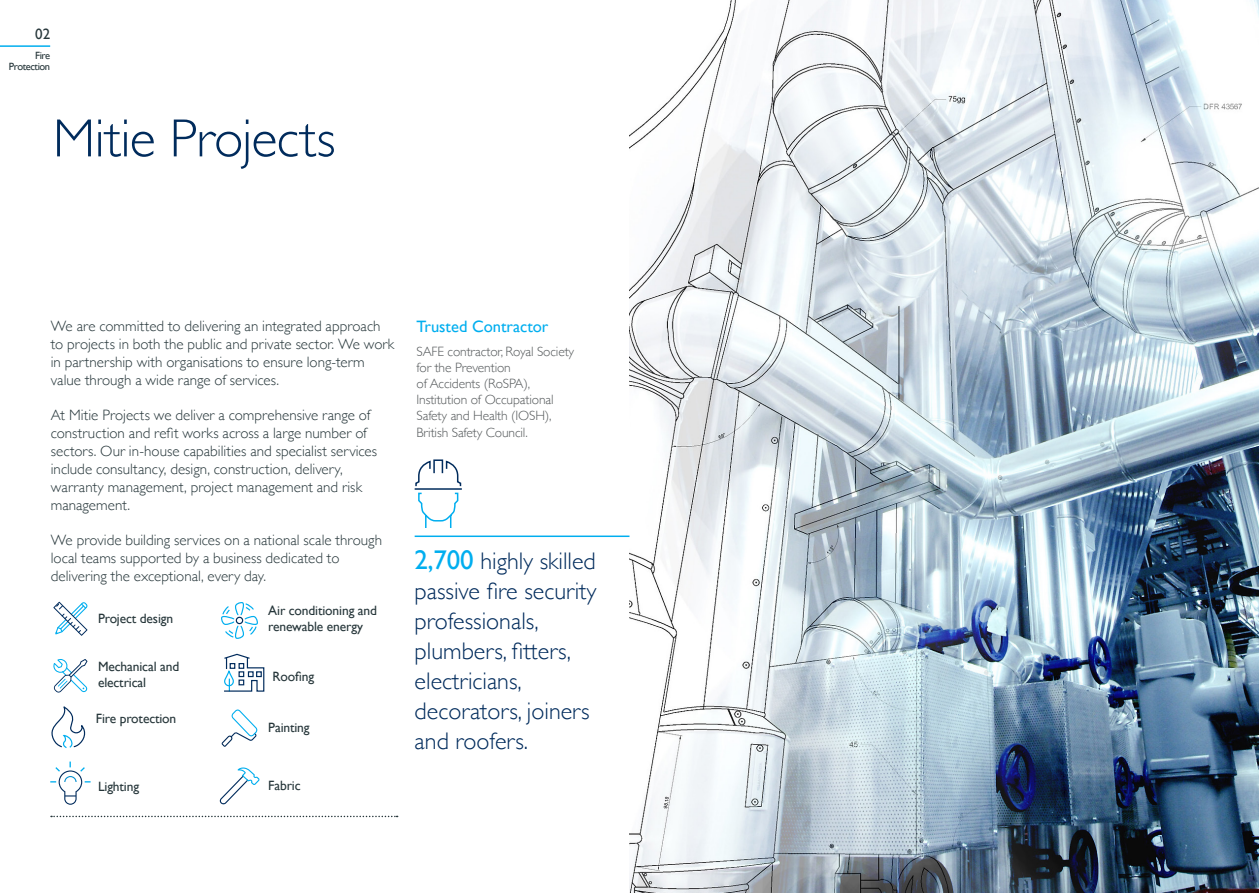
<style>
.page{position:relative;width:1259px;height:893px;background:#fff}
.page>*{position:absolute;margin:0;border:0;box-sizing:border-box;transform-origin:0 0}
.t1{font:300 54px "Gill Sans";letter-spacing:-.01em;color:#002b5c}
.Infographic{font:300 24px/30px "Gill Sans";color:#002b5c}
.Headers{font:16.5px "Gill Sans";color:#00aeef}
.Body{font:300 15px/18px "Gill Sans";color:#26363a}
.t2{font:15px "Gill Sans";color:#26363a}
.Accreditation_body{font:300 13.5px/16.2px "Gill Sans";letter-spacing:-.01em;color:#565a5c}
.Bullets{font:13.5px/16.5px "Gill Sans";letter-spacing:-.01em;color:#26363a}
.t3{font:10.5px/10.5px "Gill Sans";letter-spacing:-.04em;color:#26363a;text-align:right}
.s1{font-weight:400;font-size:27px;color:#00aeef}
</style>
<div class="page">
<hr style="left:0;top:45px;width:50px;height:2px;background:#00aeef">
<img style="left:629px;top:0;width:630px;height:893px">
<svg style="left:50px;top:762px;width:41px;height:43px"></svg>
<svg style="left:221px;top:602px;width:37px;height:37px"></svg>
<svg style="left:51px;top:706px;width:35px;height:42px"></svg>
<svg style="left:222px;top:709px;width:36px;height:38px"></svg>
<svg style="left:53px;top:602px;width:35px;height:34px"></svg>
<svg style="left:53px;top:659px;width:35px;height:33px"></svg>
<svg style="left:219px;top:767px;width:41px;height:37px"></svg>
<hr style="left:415px;top:535px;width:214px;height:2px;background:#00aeef">
<svg style="left:414px;top:459px;width:48px;height:69px"></svg>
<svg style="left:224px;top:653px;width:41px;height:39px"></svg>
<svg style="left:51px;top:816px;width:347px;height:1px"></svg>
<p class="t2" style="left:35px;top:25px;width:16px">02</p>
<p class="t3" style="left:9px;top:51px;width:43px">Fire<br>Protection</p>
<p class="t1" style="left:53px;top:96px;width:284px">Mitie Projects</p>
<p class="Body" style="left:51px;top:316px;width:345px">We are committed to delivering an integrated approach to projects in both the public and private sector. We work in partnership with organisations to ensure long-term value through a wide range of services.</p>
<p class="Body" style="left:51px;top:405px;width:328px">At Mitie Projects we deliver a comprehensive range of construction and refit works across a large number of sectors. Our in-house capabilities and specialist services include consultancy, design, construction, delivery, warranty management, project management and risk management.</p>
<p class="Body" style="left:51px;top:530px;width:333px">We provide building services on a national scale through local teams supported by a business dedicated to delivering the exceptional, every day.</p>
<p class="Bullets" style="left:98px;top:610px;width:77px">Project design</p>
<p class="Bullets" style="left:98px;top:658px;width:83px">Mechanical and electrical</p>
<p class="Bullets" style="left:96px;top:710px;width:82px">Fire protection</p>
<p class="Bullets" style="left:268px;top:602px;width:110px">Air conditioning and renewable energy</p>
<p class="Bullets" style="left:272px;top:668px;width:43px">Roofing</p>
<p class="Bullets" style="left:268px;top:719px;width:43px">Painting</p>
<p class="Bullets" style="left:98px;top:778px;width:43px">Lighting</p>
<p class="Bullets" style="left:268px;top:777px;width:34px">Fabric</p>
<p class="Headers" style="left:416px;top:317px;width:133px">Trusted Contractor</p>
<p class="Accreditation_body" style="left:416px;top:342px;width:159px">SAFE contractor, Royal Society for the Prevention<br>of Accidents (RoSPA),<br>Institution of Occupational<br>Safety and Health (IOSH),<br>British Safety Council.</p>
<p class="Infographic" style="left:415px;top:545px;width:183px"><span class="s1">2,700</span> highly skilled passive fire security professionals, plumbers, fitters, electricians, decorators, joiners and roofers.</p>
</div>
